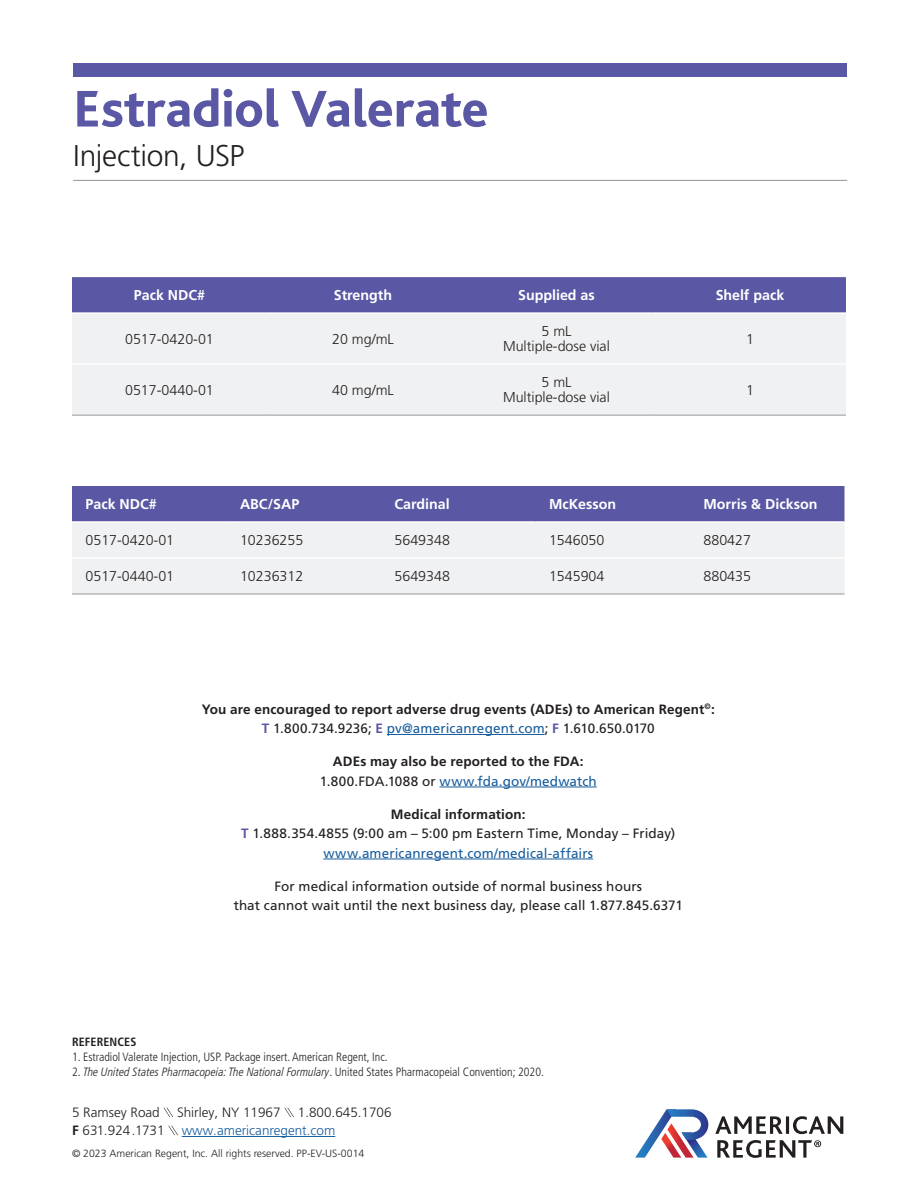
<style>
.page{position:relative;width:918px;height:1188px;background:#fff}
.page>*{position:absolute;margin:0;border:0;box-sizing:border-box;transform-origin:0 0}
.body_copy_-_BOLD_100{font:800 54px "Bliss";letter-spacing:-.005em;color:#5a57a5}
.body_copy_-_BOLD_100-2{font:300 30px "Frutiger LT Pro";letter-spacing:-.01em;color:#231f20}
.table_light{font:300 14.25px "Frutiger LT Pro";color:#231f20}
.table_bold_KO{font:700 14.25px "Frutiger LT Pro";color:#fff}
.table_bold{font:700 14.25px "Frutiger LT Pro";color:#fff}
.Contact_info_BC_Bold{font:700 13.5px "Frutiger LT Pro";letter-spacing:.01em;color:#231f20}
.Contact_info_BC_Roma{font:13.5px "Frutiger LT Pro";letter-spacing:.005em;color:#231f20}
.Contact_info_BC_Bold-2{font:13.5px "Frutiger LT Pro";letter-spacing:.005em;color:#231f20}
.Contact_info_BC_Bold-3{font:13.5px "Frutiger LT Pro";letter-spacing:.01em;color:#175d9e}
.t1{font:300 13.5px "Frutiger LT Pro";color:#231f20}
.t2{font:300 13.5px "Frutiger LT Pro";color:#175d9e}
.t3{font:italic 300 condensed 12px "Frutiger LT Pro";color:#231f20}
.t4{font:300 condensed 12px "Frutiger LT Pro";color:#231f20}
.t5{font:700 condensed 12px "Frutiger LT Pro";letter-spacing:.01em;color:#231f20}
.t6{font:300 10.5px "Frutiger LT Pro";color:#231f20}
.s1{font-weight:700;color:#5a57a5}
.s2{color:#175d9e}
.s3{color:#231f20}
.s4{font-style:normal}
.s5{font-weight:700}
</style>
<div class="page">
<hr style="left:387px;top:734px;width:158px;height:1px;background:#175d9e">
<hr style="left:439px;top:787px;width:158px;height:1px;background:#175d9e">
<hr style="left:323px;top:859px;width:270px;height:1px;background:#175d9e">
<hr style="left:182px;top:1136px;width:153px;height:1px;background:#175d9e">
<svg style="left:164px;top:1108px;width:9px;height:9px"></svg>
<svg style="left:284px;top:1108px;width:10px;height:9px"></svg>
<svg style="left:168px;top:1126px;width:10px;height:9px"></svg>
<svg style="left:715px;top:1116px;width:128px;height:18px"></svg>
<svg style="left:635px;top:1109px;width:73px;height:49px"></svg>
<svg style="left:717px;top:1140px;width:104px;height:18px"></svg>
<div style="left:72px;top:277px;width:774px;height:35px;background:#5a57a5"></div>
<div style="left:72px;top:314px;width:774px;height:101px;background:#f0f1f2"></div>
<hr style="left:72px;top:415px;width:194px;height:1px;background:#939598">
<hr style="left:266px;top:415px;width:193px;height:1px;background:#939598">
<hr style="left:459px;top:415px;width:193px;height:1px;background:#939598">
<hr style="left:652px;top:415px;width:194px;height:1px;background:#939598">
<hr style="left:72px;top:363px;width:194px;height:2px;background:#fff">
<hr style="left:266px;top:363px;width:193px;height:2px;background:#fff">
<hr style="left:459px;top:363px;width:193px;height:2px;background:#fff">
<hr style="left:652px;top:363px;width:194px;height:2px;background:#fff">
<div style="left:72px;top:486px;width:772px;height:35px;background:#5a57a5"></div>
<div style="left:72px;top:523px;width:772px;height:71px;background:#f0f1f2"></div>
<hr style="left:72px;top:557px;width:154px;height:2px;background:#fff">
<hr style="left:226px;top:557px;width:155px;height:2px;background:#fff">
<hr style="left:381px;top:557px;width:155px;height:2px;background:#fff">
<hr style="left:536px;top:557px;width:154px;height:2px;background:#fff">
<hr style="left:690px;top:557px;width:154px;height:2px;background:#fff">
<hr style="left:72px;top:594px;width:154px;height:1px;background:#939598">
<hr style="left:226px;top:594px;width:155px;height:1px;background:#939598">
<hr style="left:381px;top:594px;width:155px;height:1px;background:#939598">
<hr style="left:536px;top:594px;width:154px;height:1px;background:#939598">
<hr style="left:690px;top:594px;width:154px;height:1px;background:#939598">
<hr style="left:73px;top:180px;width:774px;height:1px;background:#939598">
<div style="left:73px;top:63px;width:774px;height:13px;background:#5a57a5"></div>
<p class="body_copy_-_BOLD_100" style="left:73px;top:75px;width:417px">Estradiol Valerate</p>
<p class="body_copy_-_BOLD_100-2" style="left:73px;top:138px;width:173px">Injection, USP</p>
<p class="table_bold" style="left:134px;top:287px;width:73px">Pack NDC#</p>
<p class="table_bold" style="left:334px;top:287px;width:60px">Strength</p>
<p class="table_bold" style="left:518px;top:287px;width:78px">Supplied as</p>
<p class="table_bold" style="left:716px;top:287px;width:70px">Shelf pack</p>
<p class="table_light" style="left:125px;top:331px;width:90px">0517-0420-01</p>
<p class="table_light" style="left:332px;top:331px;width:63px">20 mg/mL</p>
<p class="table_light" style="left:541px;top:323px;width:32px">5 mL</p>
<p class="table_light" style="left:503px;top:338px;width:108px">Multiple-dose vial</p>
<p class="table_light" style="left:746px;top:331px;width:9px">1</p>
<p class="table_light" style="left:125px;top:382px;width:90px">0517-0440-01</p>
<p class="table_light" style="left:332px;top:382px;width:63px">40 mg/mL</p>
<p class="table_light" style="left:541px;top:374px;width:32px">5 mL</p>
<p class="table_light" style="left:503px;top:389px;width:108px">Multiple-dose vial</p>
<p class="table_light" style="left:746px;top:382px;width:9px">1</p>
<p class="table_bold_KO" style="left:86px;top:496px;width:73px">Pack NDC#</p>
<p class="table_bold_KO" style="left:240px;top:496px;width:61px">ABC/SAP</p>
<p class="table_bold_KO" style="left:394px;top:496px;width:57px">Cardinal</p>
<p class="table_bold_KO" style="left:549px;top:496px;width:69px">McKesson</p>
<p class="table_bold_KO" style="left:704px;top:496px;width:115px">Morris &amp; Dickson</p>
<p class="table_light" style="left:86px;top:532px;width:90px">0517-0420-01</p>
<p class="table_light" style="left:240px;top:532px;width:65px">10236255</p>
<p class="table_light" style="left:394px;top:532px;width:57px">5649348</p>
<p class="table_light" style="left:549px;top:532px;width:57px">1546050</p>
<p class="table_light" style="left:704px;top:532px;width:49px">880427</p>
<p class="table_light" style="left:86px;top:568px;width:90px">0517-0440-01</p>
<p class="table_light" style="left:240px;top:568px;width:65px">10236312</p>
<p class="table_light" style="left:394px;top:568px;width:57px">5649348</p>
<p class="table_light" style="left:549px;top:568px;width:57px">1545904</p>
<p class="table_light" style="left:704px;top:568px;width:49px">880435</p>
<p class="Contact_info_BC_Bold" style="left:202px;top:701px;width:515px">You are encouraged to report adverse drug events (ADEs) to American Regent<sup>©</sup>:</p>
<p class="Contact_info_BC_Bold-2" style="left:262px;top:721px;width:395px"><span class="s1">T</span> 1.800.734.9236; <span class="s1">E</span> <span class="s2">pv@americanregent.com</span>; <span class="s1">F</span> 1.610.650.0170</p>
<p class="Contact_info_BC_Bold" style="left:333px;top:754px;width:252px">ADEs may also be reported to the FDA:</p>
<p class="Contact_info_BC_Bold-3" style="left:320px;top:773px;width:278px"><span class="s3">1.800.FDA.1088 or</span> www.fda.gov/medwatch</p>
<p class="Contact_info_BC_Bold" style="left:391px;top:806px;width:136px">Medical information:</p>
<p class="Contact_info_BC_Bold-2" style="left:241px;top:826px;width:436px"><span class="s1">T</span> 1.888.354.4855 (9:00 am – 5:00 pm Eastern Time, Monday – Friday)</p>
<p class="Contact_info_BC_Bold-3" style="left:323px;top:845px;width:271px">www.americanregent.com/medical-affairs</p>
<p class="Contact_info_BC_Roma" style="left:274px;top:878px;width:369px">For medical information outside of normal business hours</p>
<p class="Contact_info_BC_Roma" style="left:234px;top:898px;width:451px">that cannot wait until the next business day, please call 1.877.845.6371</p>
<p class="t5" style="left:72px;top:1034px;width:66px">REFERENCES</p>
<p class="t4" style="left:72px;top:1049px;width:317px">1. Estradiol Valerate Injection, USP. Package insert. American Regent, Inc.</p>
<p class="t3" style="left:72px;top:1064px;width:474px"><span class="s4">2.</span> The United States Pharmacopeia: The National Formulary<span class="s4">. United States Pharmacopeial Convention; 2020.</span></p>
<p class="t1" style="left:72px;top:1105px;width:89px">5 Ramsey Road</p>
<p class="t1" style="left:177px;top:1105px;width:105px">Shirley, NY 11967</p>
<p class="t1" style="left:298px;top:1105px;width:95px">1.800.645.1706</p>
<p class="t1" style="left:72px;top:1123px;width:94px"><span class="s5">F</span> 631.924.1731</p>
<p class="t2" style="left:182px;top:1123px;width:155px">www.americanregent.com</p>
<p class="t6" style="left:72px;top:1147px;width:294px">© 2023 American Regent, Inc. All rights reserved. PP-EV-US-0014</p>
</div>
